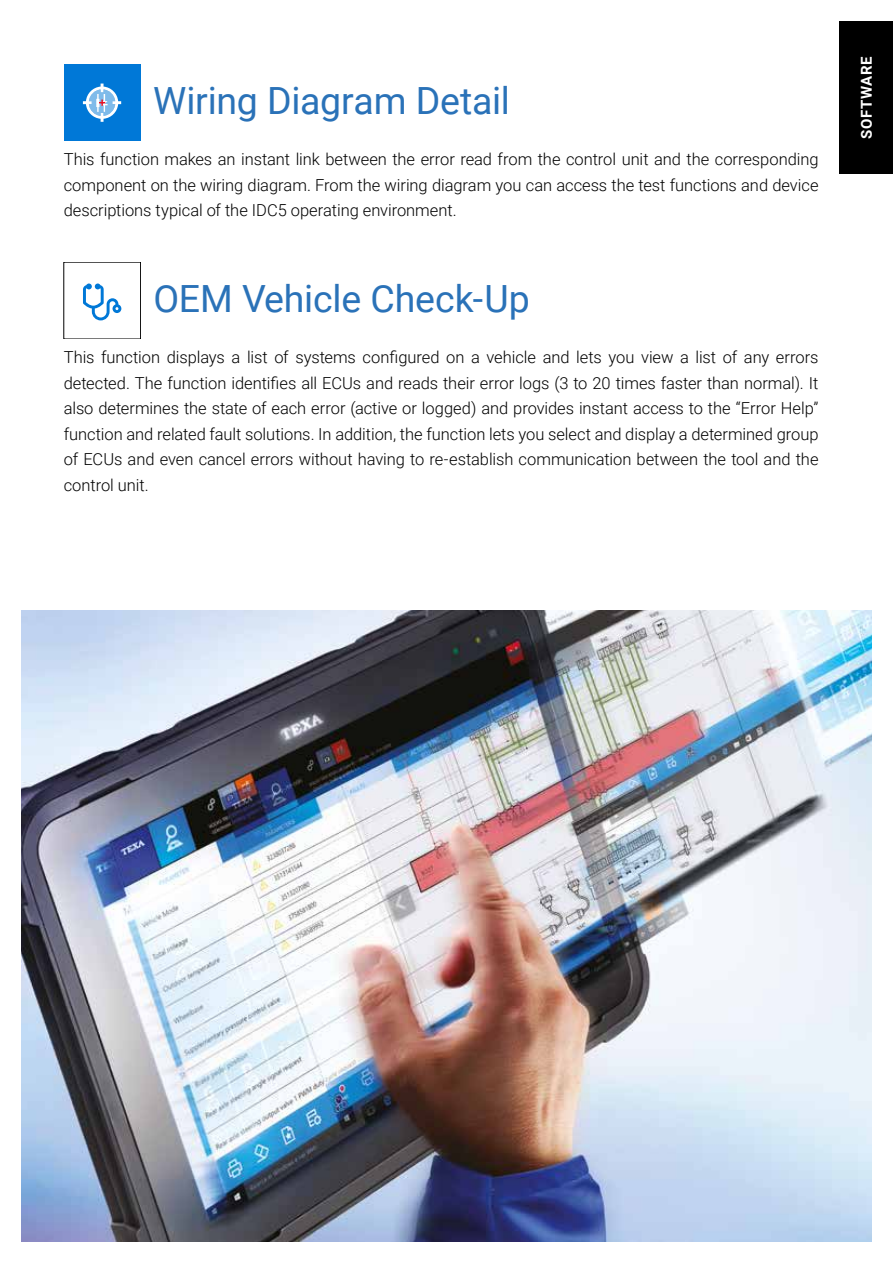
<style>
.page{position:relative;width:893px;height:1263px;background:#fff}
.page>*{position:absolute;margin:0;border:0;box-sizing:border-box;transform-origin:0 0}
.t1{font:37.5px "Roboto";letter-spacing:-.005em;color:#2a72b8}
.t2{font:300 16.5px/25.5px "Roboto";letter-spacing:-.005em;color:#000;text-align:justify}
.t3{font:700 15px "Roboto";letter-spacing:.035em;color:#fff}
</style>
<div class="page">
<div style="left:839px;top:21px;width:54px;height:153px;background:#000"></div>
<div style="left:64px;top:64px;width:76px;height:77px;background:#0078d7"></div>
<svg style="left:83px;top:84px;width:38px;height:38px"></svg>
<svg style="left:83px;top:283px;width:38px;height:37px"></svg>
<img style="left:21px;top:610px;width:851px;height:632px">
<h1 class="t1" style="left:153px;top:75px;width:358px">Wiring Diagram Detail</h1>
<p class="t2" style="left:64px;top:146px;width:756px">This function makes an instant link between the error read from the control unit and the corresponding component on the wiring diagram. From the wiring diagram you can access the test functions and device descriptions typical of the IDC5 operating environment.</p>
<h1 class="t1" style="left:153px;top:273px;width:378px">OEM Vehicle Check-Up</h1>
<p class="t2" style="left:64px;top:344px;width:756px">This function displays a list of systems configured on a vehicle and lets you view a list of any errors detected. The function identifies all ECUs and reads their error logs (3 to 20 times faster than normal). It also determines the state of each error (active or logged) and provides instant access to the “Error Help” function and related fault solutions. In addition, the function lets you select and display a determined group of ECUs and even cancel errors without having to re-establish communication between the tool and the control unit.</p>
<p class="t3" style="left:856px;top:138px;width:83px;rotate:-90deg">SOFTWARE</p>
</div>
